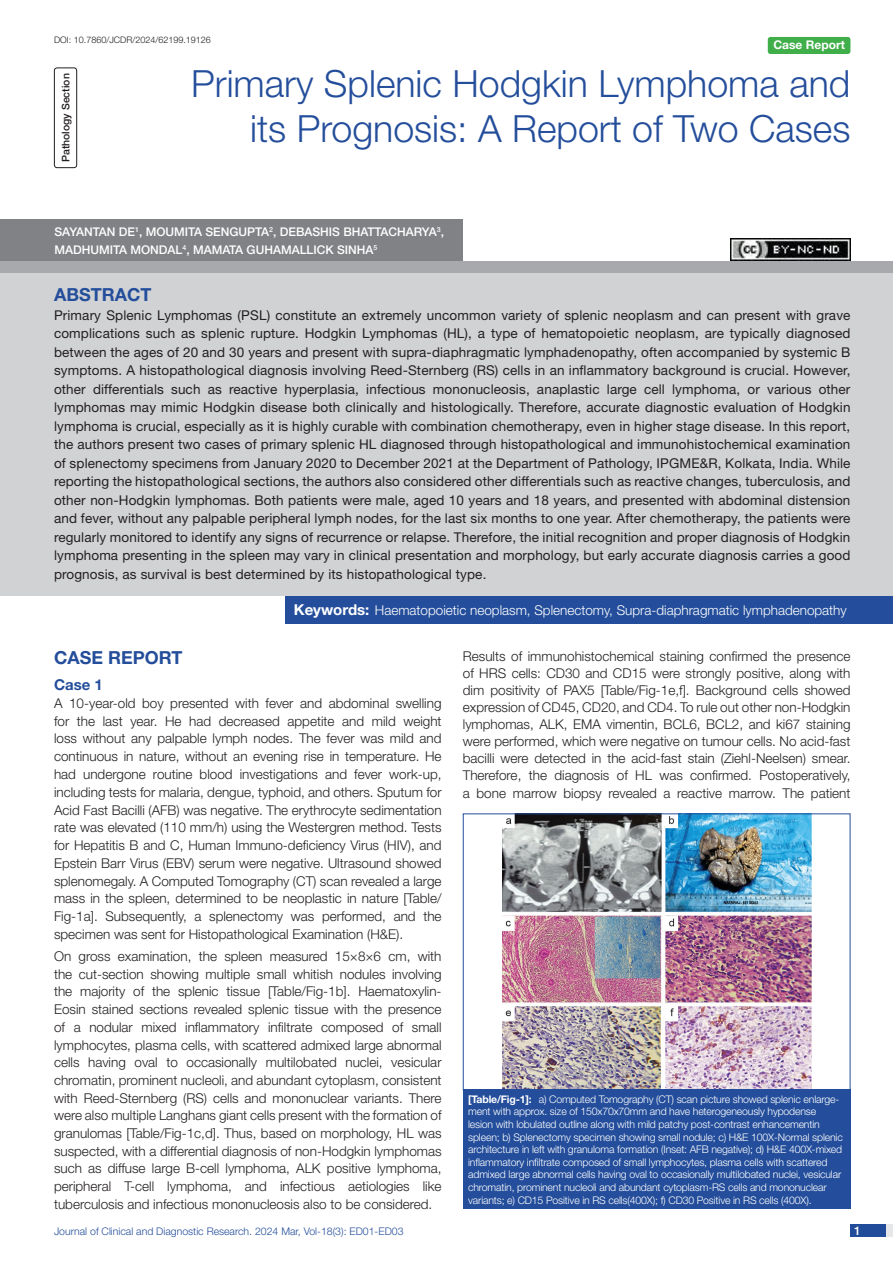
<style>
.page{position:relative;width:893px;height:1263px;background:#fff}
.page>*{position:absolute;margin:0;border:0;box-sizing:border-box;transform-origin:0 0}
.t1{font:300 37.5px/45px "Helvetica Neue";color:#244e9b;text-align:right}
.Heading{font:700 18px "Helvetica Neue";color:#244e9b}
.Abstract_head{font:700 18px "Helvetica Neue";color:#244e9b}
.HEAD_2{font:700 15px "Helvetica Neue";color:#244e9b}
.Body_text{font:300 13.5px/17.7px "Helvetica Neue";color:#231f20;text-align:justify}
.Abstract_Text{font:13.5px/18.5px "Helvetica Neue";letter-spacing:.01em;color:#231f20;text-align:justify}
.Key_words{font:300 13.5px "Helvetica Neue";color:#fff}
.Author{font:500 12px/18.8px "Helvetica Neue";color:#fff}
.t2{font:700 12px "Helvetica Neue";color:#fff}
.TABLE_FIG{font:300 10.5px/12.6px "Helvetica Neue";letter-spacing:-.015em;color:#fff}
.t3{font:300 10.5px "Helvetica Neue";color:#244e9b}
.section{font:500 10.5px "Helvetica Neue";color:#231f20}
.DOI{font:300 9px "Helvetica Neue";color:#231f20}
.s1{font-weight:700;font-size:15px}
.s2{font-weight:700}
</style>
<div class="page">
<div style="left:850px;top:1224px;width:43px;height:13px;background:#e6e7e9"></div>
<div style="left:850px;top:1224px;width:35px;height:13px;background:#214c99"></div>
<div style="left:768px;top:37px;width:82px;height:17px;background:#40ae49;border-radius:3px"></div>
<div style="left:54px;top:68px;width:23px;height:100px;border:1px solid #231f20;border-radius:3px"></div>
<div style="left:0;top:261px;width:893px;height:12px;background:#a8a9ad"></div>
<div style="left:0;top:219px;width:463px;height:42px;background:#808285"></div>
<div style="left:0;top:273px;width:893px;height:323px;background:#d1d2d4"></div>
<div style="left:286px;top:596px;width:607px;height:27px;background:#244e9b"></div>
<img style="left:502px;top:815px;width:309px;height:273px">
<div style="left:463px;top:813px;width:387px;height:277px;border:1px solid #244e9b"></div>
<div style="left:463px;top:1089px;width:387px;height:120px;background:#244e9b"></div>
<img style="left:730px;top:238px;width:120px;height:23px">
<p class="DOI" style="left:54px;top:35px;width:158px">DOI: 10.7860/JCDR/2024/62199.19126</p>
<p class="t2" style="left:773px;top:37px;width:73px">Case Report</p>
<p class="section" style="left:60px;top:162px;width:90px;rotate:-90deg">PATHOLOGY SECTION</p>
<p class="t1" style="left:191px;top:60px;width:661px">Primary Splenic Hodgkin Lymphoma and its Prognosis: A Report of Two Cases</p>
<p class="Author" style="left:54px;top:222px;width:391px">SAYANTAN DE<sup>1</sup>, MOUMITA SENGUPTA<sup>2</sup>, DEBASHIS BHATTACHARYA<sup>3</sup>,<br>MADHUMITA MONDAL<sup>4</sup>, MAMATA GUHAMALLICK SINHA<sup>5</sup></p>
<p class="Abstract_head" style="left:54px;top:284px;width:99px">ABSTRACT</p>
<p class="Abstract_Text" style="left:54px;top:306px;width:798px">Primary Splenic Lymphomas (PSL) constitute an extremely uncommon variety of splenic neoplasm and can present with grave complications such as splenic rupture. Hodgkin Lymphomas (HL), a type of hematopoietic neoplasm, are typically diagnosed between the ages of 20 and 30 years and present with supra-diaphragmatic lymphadenopathy, often accompanied by systemic B symptoms. A histopathological diagnosis involving Reed-Sternberg (RS) cells in an inflammatory background is crucial. However, other differentials such as reactive hyperplasia, infectious mononucleosis, anaplastic large cell lymphoma, or various other lymphomas may mimic Hodgkin disease both clinically and histologically. Therefore, accurate diagnostic evaluation of Hodgkin lymphoma is crucial, especially as it is highly curable with combination chemotherapy, even in higher stage disease. In this report, the authors present two cases of primary splenic HL diagnosed through histopathological and immunohistochemical examination of splenectomy specimens from January 2020 to December 2021 at the Department of Pathology, IPGME&amp;R, Kolkata, India. While reporting the histopathological sections, the authors also considered other differentials such as reactive changes, tuberculosis, and other non-Hodgkin lymphomas. Both patients were male, aged 10 years and 18 years, and presented with abdominal distension and fever, without any palpable peripheral lymph nodes, for the last six months to one year. After chemotherapy, the patients were regularly monitored to identify any signs of recurrence or relapse. Therefore, the initial recognition and proper diagnosis of Hodgkin lymphoma presenting in the spleen may vary in clinical presentation and morphology, but early accurate diagnosis carries a good prognosis, as survival is best determined by its histopathological type.</p>
<p class="Key_words" style="left:294px;top:602px;width:554px"><span class="s1">Keywords:</span> Haematopoietic neoplasm, Splenectomy, Supra-diaphragmatic lymphadenopathy</p>
<p class="Heading" style="left:54px;top:646px;width:130px">CASE REPORT</p>
<p class="HEAD_2" style="left:54px;top:675px;width:50px">Case 1</p>
<p class="Body_text" style="left:54px;top:694px;width:389px">A 10-year-old boy presented with fever and abdominal swelling for the last year. He had decreased appetite and mild weight loss without any palpable lymph nodes. The fever was mild and continuous in nature, without an evening rise in temperature. He had undergone routine blood investigations and fever work-up, including tests for malaria, dengue, typhoid, and others. Sputum for Acid Fast Bacilli (AFB) was negative. The erythrocyte sedimentation rate was elevated (110 mm/h) using the Westergren method. Tests for Hepatitis B and C, Human Immuno-deficiency Virus (HIV), and Epstein Barr Virus (EBV) serum were negative. Ultrasound showed splenomegaly. A Computed Tomography (CT) scan revealed a large mass in the spleen, determined to be neoplastic in nature [Table/ Fig-1a]. Subsequently, a splenectomy was performed, and the specimen was sent for Histopathological Examination (H&amp;E).</p>
<p class="Body_text" style="left:54px;top:947px;width:389px">On gross examination, the spleen measured 15×8×6 cm, with the cut-section showing multiple small whitish nodules involving the majority of the splenic tissue [Table/Fig-1b]. Haematoxylin-Eosin stained sections revealed splenic tissue with the presence of a nodular mixed inflammatory infiltrate composed of small lymphocytes, plasma cells, with scattered admixed large abnormal cells having oval to occasionally multilobated nuclei, vesicular chromatin, prominent nucleoli, and abundant cytoplasm, consistent with Reed-Sternberg (RS) cells and mononuclear variants. There were also multiple Langhans giant cells present with the formation of granulomas [Table/Fig-1c,d]. Thus, based on morphology, HL was suspected, with a differential diagnosis of non-Hodgkin lymphomas such as diffuse large B-cell lymphoma, ALK positive lymphoma, peripheral T-cell lymphoma, and infectious aetiologies like tuberculosis and infectious mononucleosis also to be considered.</p>
<p class="Body_text" style="left:463px;top:647px;width:389px;line-height:17.1px">Results of immunohistochemical staining confirmed the presence of HRS cells: CD30 and CD15 were strongly positive, along with dim positivity of PAX5 [Table/Fig-1e,f]. Background cells showed expression of CD45, CD20, and CD4. To rule out other non-Hodgkin lymphomas, ALK, EMA vimentin, BCL6, BCL2, and ki67 staining were performed, which were negative on tumour cells. No acid-fast bacilli were detected in the acid-fast stain (Ziehl-Neelsen) smear.<br>Therefore, the diagnosis of HL was confirmed. Postoperatively, a bone marrow biopsy revealed a reactive marrow. The patient</p>
<p class="TABLE_FIG" style="left:468px;top:1092px;width:376px"><span class="s2">[Table/Fig-1]:</span> a) Computed Tomography (CT) scan picture showed splenic enlarge&shy;ment with approx. size of 150x70x70mm and have heterogeneously hypodense lesion with lobulated outline along with mild patchy post-contrast enhancementin spleen; b) Splenectomy specimen showing small nodule; c) H&amp;E 100X-Normal splenic architecture in left with granuloma formation (Inset: AFB negative); d) H&amp;E 400X-mixed inflammatory infiltrate composed of small lymphocytes, plasma cells with scattered admixed large abnormal cells having oval to occasionally multilobated nuclei, vesicular chromatin, prominent nucleoli and abundant cytoplasm-RS cells and mononuclear variants; e) CD15 Positive in RS cells(400X); f) CD30 Positive in RS cells (400X).</p>
<p class="t3" style="left:54px;top:1225px;width:351px">Journal of Clinical and Diagnostic Research. 2024 Mar, Vol-18(3): ED01-ED03</p>
<p class="Author" style="left:854px;top:1221px;width:8px">1</p>
</div>
